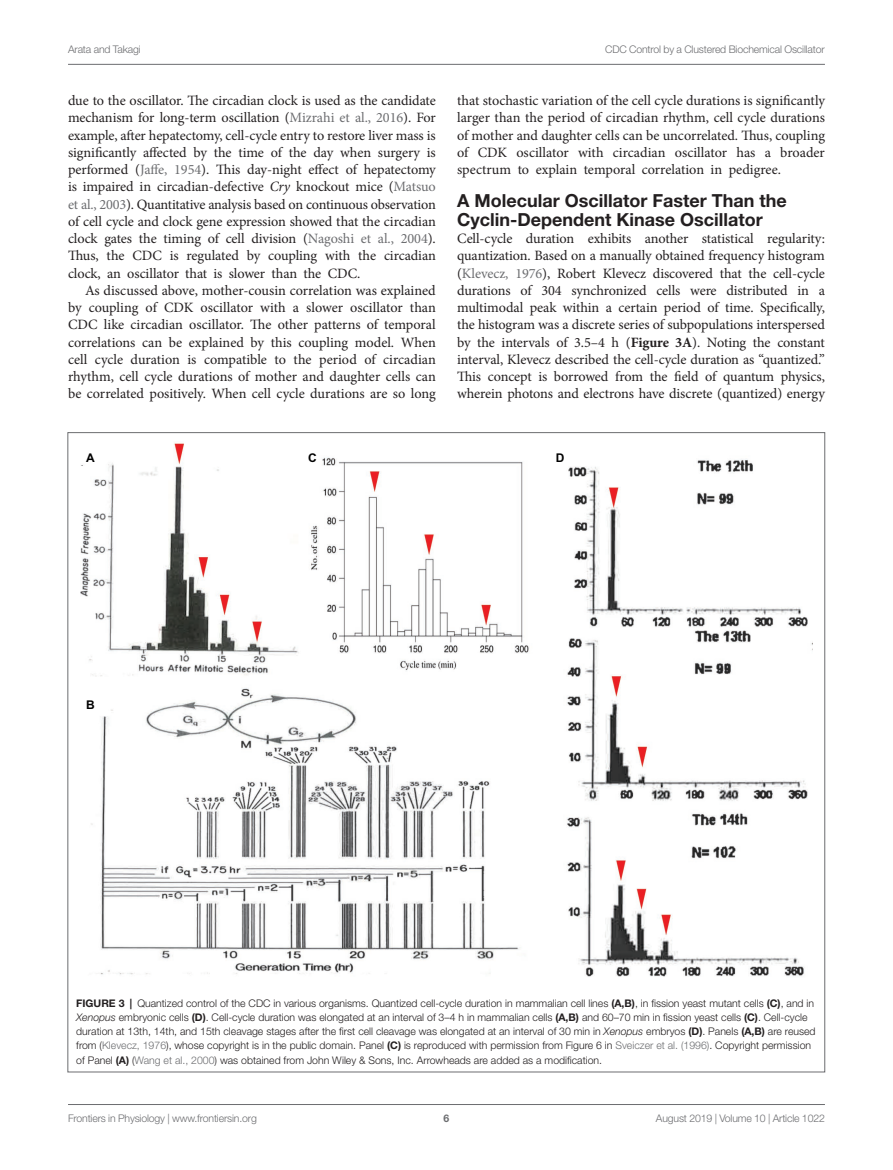
<style>
.page{position:relative;width:893px;height:1170px;background:#fff}
.page>*{position:absolute;margin:0;border:0;box-sizing:border-box;transform-origin:0 0}
.HEAD_2{font:700 18px/18.8px "Helvetica Neue LT Std";color:#231f20}
.TEXT{font:14.25px/17.2px "Minion Pro";letter-spacing:-.005em;color:#231f20;text-align:justify}
.TEXT_FLUSH{font:14.25px/17.2px "Minion Pro";letter-spacing:-.01em;color:#231f20;text-align:justify}
.t1{font:700 12px "Arial";color:#000001}
.FIG_LEG{font:300 10.5px/14.2px "Helvetica Neue LT Std";color:#231f20}
.t2{font:300 10.5px "Helvetica Neue LT Std";letter-spacing:-.015em;color:#6c6d70}
.t3{font:700 10.5px "Helvetica Neue LT Std";color:#6c6d70}
.s1{color:#6c6d70}
.s2{font-style:italic}
.s3{font-weight:700}
</style>
<div class="page">
<hr style="left:68px;top:64px;width:757px;height:1px;background:#6c6d70">
<hr style="left:68px;top:1104px;width:757px;height:1px;background:#6c6d70">
<img style="left:81px;top:443px;width:731px;height:534px">
<p class="t2" style="left:68px;top:42px;width:74px">Arata and Takagi</p>
<p class="t2" style="left:605px;top:42px;width:221px">CDC Control by a Clustered Biochemical Oscillator</p>
<p class="TEXT" style="left:68px;top:92px;width:369px">due to the oscillator. The circadian clock is used as the candidate mechanism for long-term oscillation (<span class="s1">Mizrahi et al., 2016</span>). For example, after hepatectomy, cell-cycle entry to restore liver mass is significantly affected by the time of the day when surgery is performed (<span class="s1">Jaffe, 1954</span>). This day-night effect of hepatectomy is impaired in circadian-defective <span class="s2">Cry</span> knockout mice (<span class="s1">Matsuo et al., 2003</span>). Quantitative analysis based on continuous observation of cell cycle and clock gene expression showed that the circadian clock gates the timing of cell division (<span class="s1">Nagoshi et al., 2004</span>).<br>Thus, the CDC is regulated by coupling with the circadian clock, an oscillator that is slower than the CDC.</p>
<p class="TEXT" style="left:68px;top:282px;width:369px;text-indent:17px">As discussed above, mother-cousin correlation was explained by coupling of CDK oscillator with a slower oscillator than CDC like circadian oscillator. The other patterns of temporal correlations can be explained by this coupling model. When cell cycle duration is compatible to the period of circadian rhythm, cell cycle durations of mother and daughter cells can be correlated positively. When cell cycle durations are so long</p>
<p class="TEXT" style="left:457px;top:92px;width:369px">that stochastic variation of the cell cycle durations is significantly larger than the period of circadian rhythm, cell cycle durations of mother and daughter cells can be uncorrelated. Thus, coupling of CDK oscillator with circadian oscillator has a broader spectrum to explain temporal correlation in pedigree.</p>
<p class="HEAD_2" style="left:457px;top:191px;width:331px">A Molecular Oscillator Faster Than the<br>Cyclin-Dependent Kinase Oscillator</p>
<p class="TEXT_FLUSH" style="left:457px;top:230px;width:369px">Cell-cycle duration exhibits another statistical regularity: quantization. Based on a manually obtained frequency histogram (<span class="s1">Klevecz, 1976</span>), Robert Klevecz discovered that the cell-cycle durations of 304 synchronized cells were distributed in a multimodal peak within a certain period of time. Specifically, the histogram was a discrete series of subpopulations interspersed by the intervals of 3.5–4 h (<span class="s3">Figure 3A</span>). Noting the constant interval, Klevecz described the cell-cycle duration as “quantized.” This concept is borrowed from the field of quantum physics, wherein photons and electrons have discrete (quantized) energy</p>
<p class="t1" style="left:86px;top:449px;width:10px">A</p>
<p class="t1" style="left:308px;top:449px;width:10px">C</p>
<p class="t1" style="left:556px;top:449px;width:10px">D</p>
<p class="t1" style="left:86px;top:697px;width:10px">B</p>
<p class="FIG_LEG" style="left:76px;top:995px;width:741px"><span class="s3">FIGURE 3 |</span> Quantized control of the CDC in various organisms. Quantized cell-cycle duration in mammalian cell lines <span class="s3">(A,B)</span>, in fission yeast mutant cells <span class="s3">(C)</span>, and in <span class="s2">Xenopus</span> embryonic cells <span class="s3">(D)</span>. Cell-cycle duration was elongated at an interval of 3–4 h in mammalian cells <span class="s3">(A,B)</span> and 60–70 min in fission yeast cells <span class="s3">(C)</span>. Cell-cycle duration at 13th, 14th, and 15th cleavage stages after the first cell cleavage was elongated at an interval of 30 min in <span class="s2">Xenopus</span> embryos <span class="s3">(D)</span>. Panels <span class="s3">(A,B)</span> are reused from (<span class="s1">Klevecz, 1976</span>), whose copyright is in the public domain. Panel <span class="s3">(C)</span> is reproduced with permission from Figure 6 in <span class="s1">Sveiczer et al. (1996)</span>. Copyright permission of Panel <span class="s3">(A)</span> (<span class="s1">Wang et al., 2000</span>) was obtained from John Wiley &amp; Sons, Inc. Arrowheads are added as a modification.</p>
<p class="t2" style="left:68px;top:1111px;width:190px">Frontiers in Physiology | www.frontiersin.org</p>
<p class="t3" style="left:444px;top:1111px;width:7px">6</p>
<p class="t2" style="left:656px;top:1111px;width:170px">August 2019 | Volume 10 | Article 1022</p>
</div>
